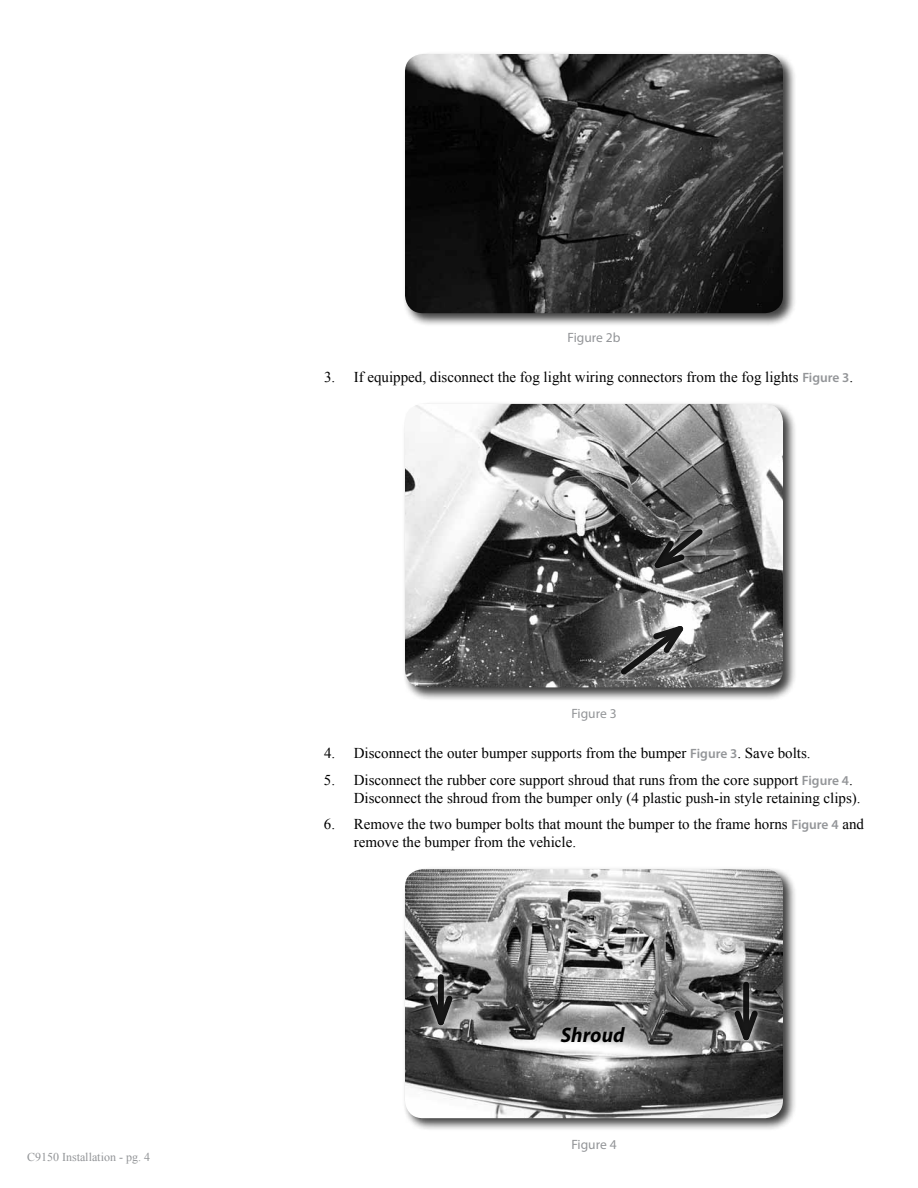
<style>
.page{position:relative;width:918px;height:1188px;background:#fff}
.page>*{position:absolute;margin:0;border:0;box-sizing:border-box;transform-origin:0 0}
.t1{font:italic 700 21px "Myriad Pro";color:#000}
.t2{font:15px/18px "Times New Roman";color:#000}
.t3{font:13.5px "Myriad Pro";color:#939598}
.t4{font:12px "Times New Roman";color:#939598}
.s1{font-family:"Myriad Pro";font-weight:600;font-size:13.5px;color:#939598}
</style>
<div class="page">
<div style="left:402px;top:51px;width:394px;height:276px;background:#000;opacity:.75"></div>
<img style="left:405px;top:54px;width:378px;height:259px">
<div style="left:402px;top:401px;width:395px;height:300px;background:#000;opacity:.75"></div>
<img style="left:405px;top:404px;width:378px;height:283px">
<svg style="left:644px;top:524px;width:64px;height:52px;background:#5c5c5c"></svg>
<svg style="left:616px;top:618px;width:78px;height:62px;background:#808080"></svg>
<div style="left:402px;top:866px;width:395px;height:266px;background:#000;opacity:.75"></div>
<img style="left:405px;top:869px;width:378px;height:249px">
<div style="left:424px;top:969px;width:34px;height:63px;background:#fff;opacity:.9"></div>
<div style="left:438px;top:977px;width:6px;height:45px;background:#131313"></div>
<svg style="left:425px;top:991px;width:32px;height:49px"></svg>
<div style="left:729px;top:977px;width:35px;height:69px;background:#fff;opacity:.9"></div>
<div style="left:743px;top:985px;width:6px;height:52px;background:#121212"></div>
<svg style="left:730px;top:1006px;width:32px;height:49px"></svg>
<p class="t4" style="left:27px;top:1149px;width:124px">C9150 Installation - pg. 4</p>
<p class="t3" style="left:568px;top:330px;width:54px">Figure 2b</p>
<p class="t2" style="left:324px;top:368px;width:531px">3. If equipped, disconnect the fog light wiring connectors from the fog lights <span class="s1">Figure 3</span>.</p>
<p class="t3" style="left:571px;top:706px;width:47px">Figure 3</p>
<p class="t2" style="left:324px;top:744px;width:488px">4. Disconnect the outer bumper supports from the bumper <span class="s1">Figure 3</span>. Save bolts.</p>
<p class="t2" style="left:354px;top:770px;width:509px;text-indent:-30px">5. Disconnect the rubber core support shroud that runs from the core support <span class="s1">Figure 4</span>.<br>Disconnect the shroud from the bumper only (4 plastic push-in style retaining clips).</p>
<p class="t2" style="left:354px;top:815px;width:512px;text-indent:-30px">6. Remove the two bumper bolts that mount the bumper to the frame horns <span class="s1">Figure 4</span> and remove the bumper from the vehicle.</p>
<h1 class="t1" style="left:561px;top:1022px;width:65px">Shroud</h1>
<p class="t3" style="left:571px;top:1136px;width:47px">Figure 4</p>
</div>
